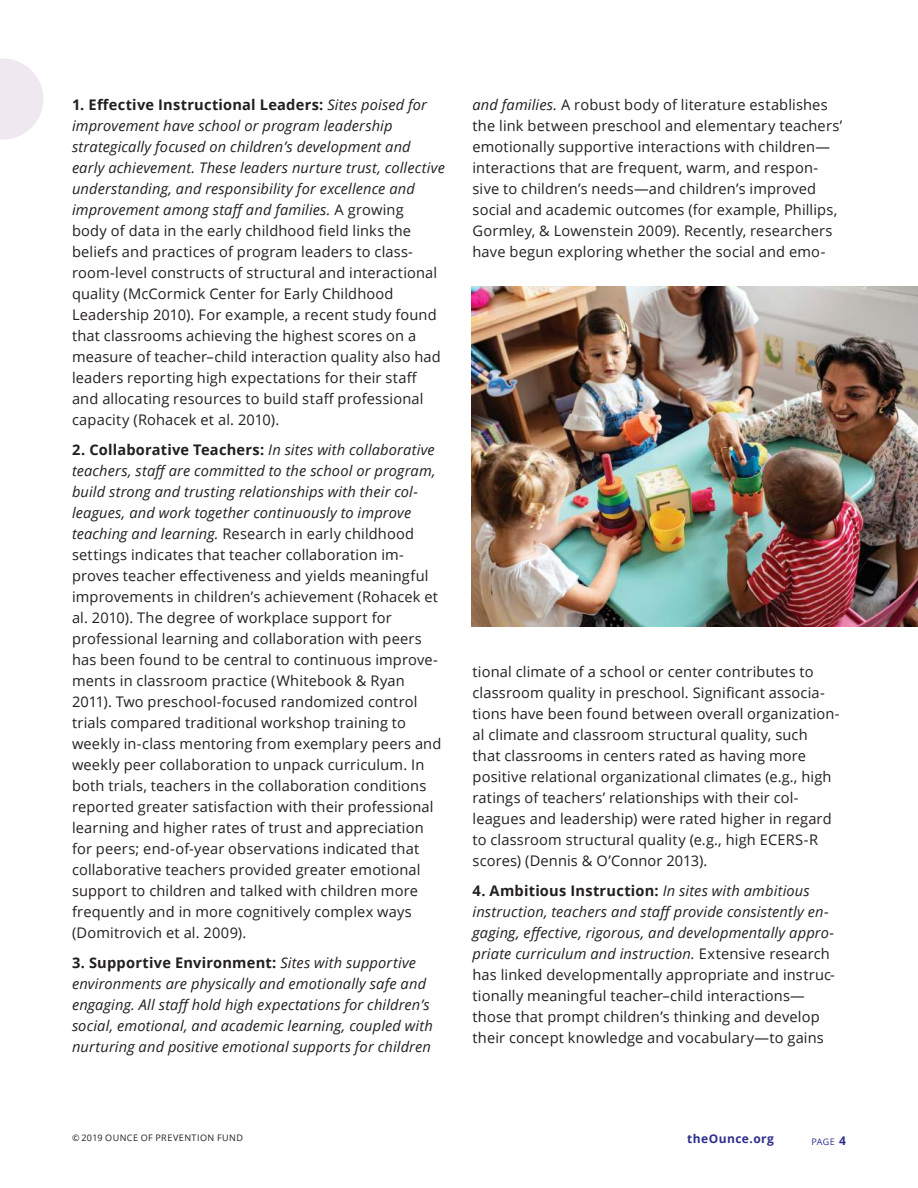
<style>
.page{position:relative;width:918px;height:1188px;background:#fff}
.page>*{position:absolute;margin:0;border:0;box-sizing:border-box;transform-origin:0 0}
.t1{font:14.7px/21px "Open Sans";letter-spacing:.01em;color:#221f1f}
.t2{font:italic 14.7px/21px "Open Sans";letter-spacing:.01em;color:#221f1f}
.t3{font:700 12px "Open Sans";letter-spacing:.035em;color:#2c2e8d}
.t4{font:9px "Open Sans";letter-spacing:.05em;color:#221f1f}
.t5{font:9px "Open Sans";color:#2c2e8d}
.s1{font-weight:700}
.s2{font-style:italic}
.s3{font-weight:700;font-style:normal}
.s4{font-weight:700;font-size:12px}
</style>
<div class="page">
<svg style="left:0;top:58px;width:43px;height:81px"></svg>
<img style="left:472px;top:286px;width:446px;height:340px">
<p class="t1" style="left:72px;top:94px;width:375px"><span class="s1">1. Effective Instructional Leaders:</span> <span class="s2">Sites poised for improvement have school or program leadership strategically focused on children’s development and early achievement. These leaders nurture trust, collective understanding, and responsibility for excellence and improvement among staff and families.</span> A growing<br>body of data in the early childhood field links the beliefs and practices of program leaders to class&shy;room-level constructs of structural and interactional quality (McCormick Center for Early Childhood Leadership 2010). For example, a recent study found that classrooms achieving the highest scores on a measure of teacher–child interaction quality also had leaders reporting high expectations for their staff and allocating resources to build staff professional capacity (Rohacek et al. 2010).</p>
<p class="t1" style="left:72px;top:441px;width:371px"><span class="s1">2. Collaborative Teachers:</span> <span class="s2">In sites with collaborative teachers, staff are committed to the school or program, build strong and trusting relationships with their col&shy;leagues, and work together continuously to improve teaching and learning.</span> Research in early childhood settings indicates that teacher collaboration im&shy;proves teacher effectiveness and yields meaningful improvements in children’s achievement (Rohacek et al. 2010). The degree of workplace support for professional learning and collaboration with peers has been found to be central to continuous improve&shy;ments in classroom practice (Whitebook &amp; Ryan 2011). Two preschool-focused randomized control trials compared traditional workshop training to weekly in-class mentoring from exemplary peers and weekly peer collaboration to unpack curriculum. In both trials, teachers in the collaboration conditions reported greater satisfaction with their professional learning and higher rates of trust and appreciation for peers; end-of-year observations indicated that collaborative teachers provided greater emotional support to children and talked with children more frequently and in more cognitively complex ways (Domitrovich et al. 2009).</p>
<p class="t2" style="left:72px;top:954px;width:362px"><span class="s3">3. Supportive Environment:</span> Sites with supportive environments are physically and emotionally safe and engaging. All staff hold high expectations for children’s social, emotional, and academic learning, coupled with nurturing and positive emotional supports for children</p>
<p class="t1" style="left:473px;top:94px;width:371px"><span class="s2">and families.</span> A robust body of literature establishes the link between preschool and elementary teachers’ emotionally supportive interactions with children— interactions that are frequent, warm, and respon&shy;sive to children’s needs—and children’s improved social and academic outcomes (for example, Phillips, Gormley, &amp; Lowenstein 2009). Recently, researchers have begun exploring whether the social and emo-</p>
<p class="t1" style="left:473px;top:663px;width:369px">tional climate of a school or center contributes to classroom quality in preschool. Significant associa&shy;tions have been found between overall organization&shy;al climate and classroom structural quality, such<br>that classrooms in centers rated as having more positive relational organizational climates (e.g., high ratings of teachers’ relationships with their col&shy;leagues and leadership) were rated higher in regard to classroom structural quality (e.g., high ECERS-R scores) (Dennis &amp; O’Connor 2013).</p>
<p class="t1" style="left:473px;top:880px;width:364px"><span class="s1">4. Ambitious Instruction:</span> <span class="s2">In sites with ambitious instruction, teachers and staff provide consistently en&shy;gaging, effective, rigorous, and developmentally appro&shy;priate curriculum and instruction.</span> Extensive research has linked developmentally appropriate and instruc&shy;tionally meaningful teacher–child interactions— those that prompt children’s thinking and develop their concept knowledge and vocabulary—to gains</p>
<p class="t4" style="left:72px;top:1133px;width:172px">© 2019 OUNCE OF PREVENTION FUND</p>
<p class="t3" style="left:687px;top:1134px;width:88px">theOunce.org</p>
<p class="t5" style="left:811px;top:1136px;width:36px">PAGE <span class="s4">4</span></p>
</div>
